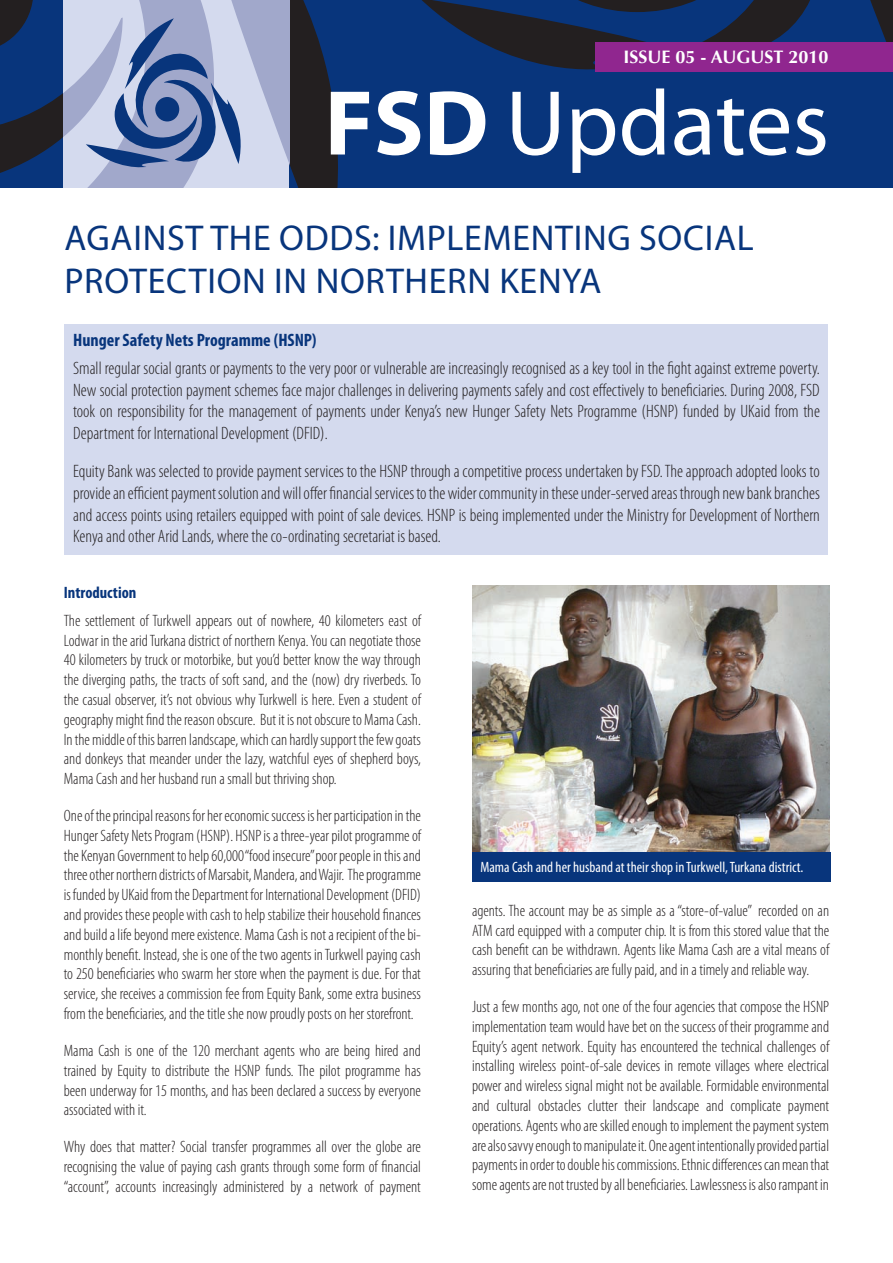
<style>
.page{position:relative;width:893px;height:1263px;background:#fff}
.page>*{position:absolute;margin:0;border:0;box-sizing:border-box;transform-origin:0 0}
.t1{font:93px "Myriad Pro";color:#fff}
.FSD_Chapter_Headers{font:36px/43.2px "Myriad Pro";letter-spacing:.02em;color:#08357c}
.Newsletter_body_text{font:300 condensed 18px/21.6px "Myriad Pro";color:#231f20;text-align:justify}
.Newsletter_sub-title{font:700 condensed 18px "Myriad Pro";color:#08357c}
.t2{font:700 18px "Optima";color:#fff}
.FSD_Body_Text{font:300 condensed 16.5px/19.8px "Myriad Pro";color:#231f20;text-align:justify}
.FSD_sub-head{font:700 condensed 16.5px "Myriad Pro";color:#08357c}
.t3{font:condensed 15px "Myriad Pro";color:#fff}
.s1{font-weight:700}
</style>
<div class="page">
<div style="left:65px;top:324px;width:763px;height:231px;background:#d4daee"></div>
<div style="left:0;top:0;width:893px;height:187px;background:#08357c"></div>
<svg style="left:422px;top:0;width:471px;height:70px"></svg>
<div style="left:595px;top:42px;width:298px;height:30px;background:#90268f"></div>
<svg style="left:0;top:0;width:338px;height:187px"></svg>
<img style="left:472px;top:585px;width:357px;height:267px">
<div style="left:472px;top:852px;width:358px;height:30px;background:#08357c"></div>
<p class="t2" style="left:624px;top:47px;width:206px">ISSUE 05 - AUGUST 2010</p>
<p class="t1" style="left:325px;top:66px;width:506px"><span class="s1">FSD</span> UPDATES</p>
<p class="FSD_Chapter_Headers" style="left:64px;top:216px;width:657px">AGAINST THE ODDS: IMPLEMENTING SOCIAL<br>PROTECTION</p>
<p class="FSD_Chapter_Headers" style="left:274px;top:259px;width:329px">IN NORTHERN KENYA</p>
<p class="Newsletter_sub-title" style="left:73px;top:330px;width:245px">Hunger Safety Nets Programme (HSNP)</p>
<p class="Newsletter_body_text" style="left:73px;top:358px;width:748px">Small regular social grants or payments to the very poor or vulnerable are increasingly recognised as a key tool in the fight against extreme poverty.<br>New social protection payment schemes face major challenges in delivering payments safely and cost effectively to beneficiaries. During 2008, FSD took on responsibility for the management of payments under Kenya’s new Hunger Safety Nets Programme (HSNP) funded by UKaid from the Department for International Development (DFID).</p>
<p class="Newsletter_body_text" style="left:73px;top:461px;width:748px">Equity Bank was selected to provide payment services to the HSNP through a competitive process undertaken by FSD. The approach adopted looks to provide an efficient payment solution and will offer financial services to the wider community in these under-served areas through new bank branches and access points using retailers equipped with point of sale devices. HSNP is being implemented under the Ministry for Development of Northern Kenya and other Arid Lands, where the co-ordinating secretariat is based.</p>
<p class="FSD_sub-head" style="left:64px;top:583px;width:74px">Introduction</p>
<p class="FSD_Body_Text" style="left:64px;top:611px;width:359px">The settlement of Turkwell appears out of nowhere, 40 kilometers east of Lodwar in the arid Turkana district of northern Kenya. You can negotiate those 40 kilometers by truck or motorbike, but you’d better know the way through the diverging paths, the tracts of soft sand, and the (now) dry riverbeds. To the casual observer, it’s not obvious why Turkwell is here. Even a student of geography might find the reason obscure. But it is not obscure to Mama Cash.<br>In the middle of this barren landscape, which can hardly support the few goats and donkeys that meander under the lazy, watchful eyes of shepherd boys, Mama Cash and her husband run a small but thriving shop.</p>
<p class="FSD_Body_Text" style="left:64px;top:806px;width:359px">One of the principal reasons for her economic success is her participation in the Hunger Safety Nets Program (HSNP). HSNP is a three-year pilot programme of the Kenyan Government to help 60,000 “food insecure” poor people in this and three other northern districts of Marsabit, Mandera, and Wajir. The programme is funded by UKaid from the Department for International Development (DFID) and provides these people with cash to help stabilize their household finances and build a life beyond mere existence. Mama Cash is not a recipient of the bi&shy;monthly benefit. Instead, she is one of the two agents in Turkwell paying cash to 250 beneficiaries who swarm her store when the payment is due. For that service, she receives a commission fee from Equity Bank, some extra business from the beneficiaries, and the title she now proudly posts on her storefront.</p>
<p class="FSD_Body_Text" style="left:64px;top:1041px;width:359px">Mama Cash is one of the 120 merchant agents who are being hired and trained by Equity to distribute the HSNP funds. The pilot programme has been underway for 15 months, and has been declared a success by everyone associated with it.</p>
<p class="FSD_Body_Text" style="left:64px;top:1137px;width:359px">Why does that matter? Social transfer programmes all over the globe are recognising the value of paying cash grants through some form of financial “account”, accounts increasingly administered by a network of payment</p>
<p class="t3" style="left:480px;top:858px;width:324px">Mama Cash and her husband at their shop in Turkwell, Turkana district.</p>
<p class="FSD_Body_Text" style="left:472px;top:901px;width:359px">agents. The account may be as simple as a “store-of-value” recorded on an ATM card equipped with a computer chip. It is from this stored value that the cash benefit can be withdrawn. Agents like Mama Cash are a vital means of assuring that beneficiaries are fully paid, and in a timely and reliable way.</p>
<p class="FSD_Body_Text" style="left:472px;top:997px;width:359px">Just a few months ago, not one of the four agencies that compose the HSNP implementation team would have bet on the success of their programme and Equity’s agent network. Equity has encountered the technical challenges of installing wireless point-of-sale devices in remote villages where electrical power and wireless signal might not be available. Formidable environmental and cultural obstacles clutter their landscape and complicate payment operations. Agents who are skilled enough to implement the payment system are also savvy enough to manipulate it. One agent intentionally provided partial payments in order to double his commissions. Ethnic differences can mean that some agents are not trusted by all beneficiaries. Lawlessness is also rampant in</p>
</div>
